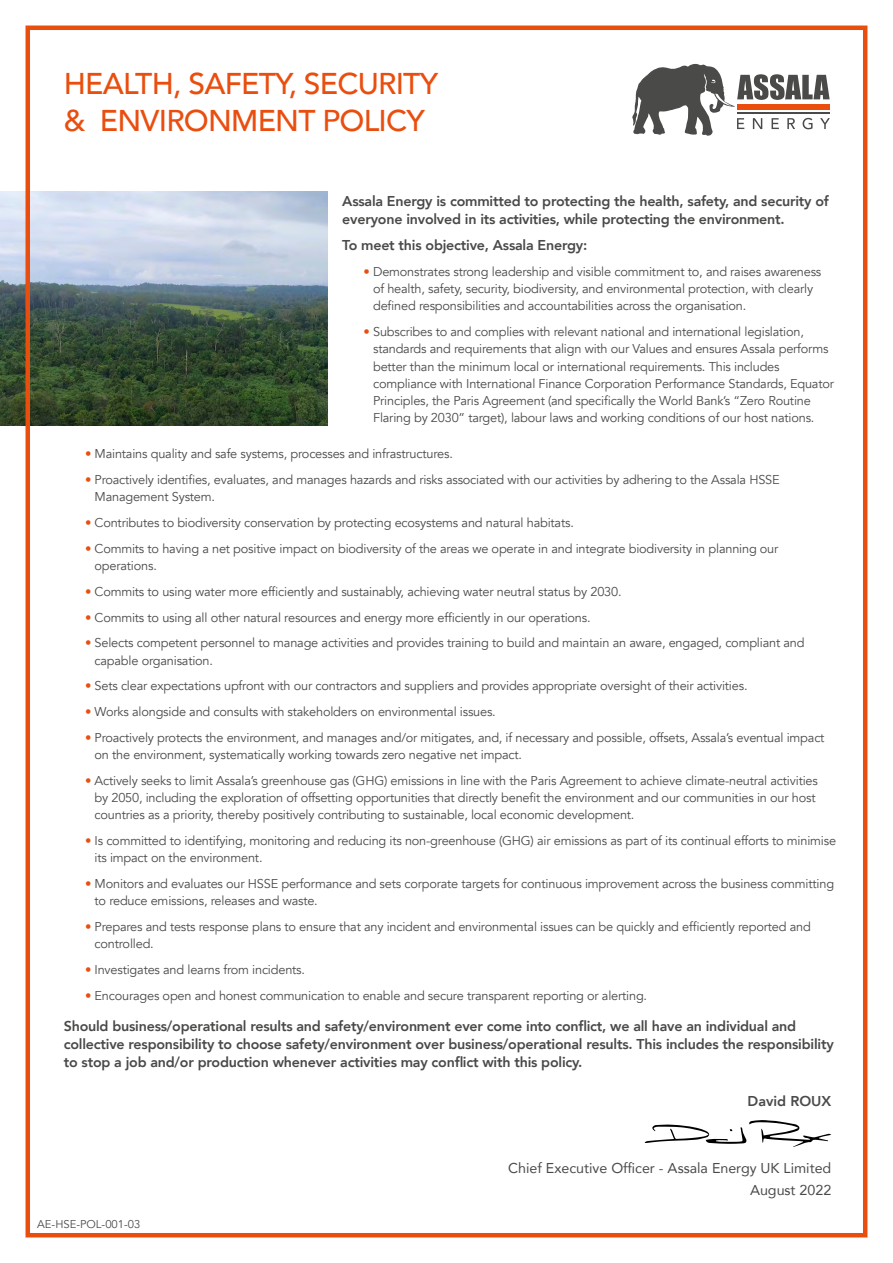
<style>
.page{position:relative;width:893px;height:1263px;background:#fff}
.page>*{position:absolute;margin:0;border:0;box-sizing:border-box;transform-origin:0 0}
.t1{font:500 30px/37.5px "Avenir";letter-spacing:-.025em;color:#e94e0f}
.t2{font:800 14.25px/18px "Avenir";letter-spacing:-.015em;color:#4a4a49}
.t3{font:14.25px/22.2px "Avenir";color:#4a4a49;text-align:right}
.t4{font:12.75px/17.2px "Avenir";letter-spacing:-.015em;color:#4a4a49}
.t5{font:11.25px "Avenir";color:#4a4a49}
.s1{color:#e94e0f}
</style>
<div class="page">
<svg style="left:632px;top:63px;width:198px;height:73px"></svg>
<img style="left:0;top:191px;width:327px;height:235px">
<svg style="left:645px;top:1120px;width:186px;height:27px"></svg>
<div style="left:26px;top:26px;width:841px;height:1211px;border:4px solid #e94e0f"></div>
<h1 class="t1" style="left:64px;top:63px;width:376px">HEALTH, SAFETY, SECURITY &amp; ENVIRONMENT POLICY</h1>
<p class="t2" style="left:342px;top:192px;width:488px">Assala Energy is committed to protecting the health, safety, and security of everyone involved in its activities, while protecting the environment.</p>
<p class="t2" style="left:342px;top:236px;width:246px">To meet this objective, Assala Energy:</p>
<p class="t4" style="left:373px;top:263px;width:450px;text-indent:-10px"><span class="s1">•</span> Demonstrates strong leadership and visible commitment to, and raises awareness of health, safety, security, biodiversity, and environmental protection, with clearly defined responsibilities and accountabilities across the organisation.</p>
<p class="t4" style="left:373px;top:323px;width:462px;text-indent:-10px"><span class="s1">•</span> Subscribes to and complies with relevant national and international legislation, standards and requirements that align with our Values and ensures Assala performs better than the minimum local or international requirements. This includes compliance with International Finance Corporation Performance Standards, Equator Principles, the Paris Agreement (and specifically the World Bank’s “Zero Routine Flaring by 2030” target), labour laws and working conditions of our host nations.</p>
<p class="t4" style="left:85px;top:445px;width:369px"><span class="s1">•</span> Maintains quality and safe systems, processes and infrastructures.</p>
<p class="t4" style="left:95px;top:471px;width:687px;text-indent:-10px"><span class="s1">•</span> Proactively identifies, evaluates, and manages hazards and risks associated with our activities by adhering to the Assala HSSE<br>Management System.</p>
<p class="t4" style="left:85px;top:514px;width:490px"><span class="s1">•</span> Contributes to biodiversity conservation by protecting ecosystems and natural habitats.</p>
<p class="t4" style="left:95px;top:540px;width:685px;text-indent:-10px"><span class="s1">•</span> Commits to having a net positive impact on biodiversity of the areas we operate in and integrate biodiversity in planning our operations.</p>
<p class="t4" style="left:85px;top:583px;width:538px"><span class="s1">•</span> Commits to using water more efficiently and sustainably, achieving water neutral status by 2030.</p>
<p class="t4" style="left:85px;top:609px;width:507px"><span class="s1">•</span> Commits to using all other natural resources and energy more efficiently in our operations.</p>
<p class="t4" style="left:95px;top:634px;width:711px;text-indent:-10px"><span class="s1">•</span> Selects competent personnel to manage activities and provides training to build and maintain an aware, engaged, compliant and capable organisation.</p>
<p class="t4" style="left:85px;top:677px;width:664px"><span class="s1">•</span> Sets clear expectations upfront with our contractors and suppliers and provides appropriate oversight of their activities.</p>
<p class="t4" style="left:85px;top:703px;width:412px"><span class="s1">•</span> Works alongside and consults with stakeholders on environmental issues.</p>
<p class="t4" style="left:95px;top:729px;width:731px;text-indent:-10px"><span class="s1">•</span> Proactively protects the environment, and manages and/or mitigates, and, if necessary and possible, offsets, Assala’s eventual impact on the environment, systematically working towards zero negative net impact.</p>
<p class="t4" style="left:95px;top:772px;width:725px;text-indent:-10px"><span class="s1">•</span> Actively seeks to limit Assala’s greenhouse gas (GHG) emissions in line with the Paris Agreement to achieve climate-neutral activities by 2050, including the exploration of offsetting opportunities that directly benefit the environment and our communities in our host countries as a priority, thereby positively contributing to sustainable, local economic development.</p>
<p class="t4" style="left:95px;top:832px;width:743px;text-indent:-10px"><span class="s1">•</span> Is committed to identifying, monitoring and reducing its non-greenhouse (GHG) air emissions as part of its continual efforts to minimise its impact on the environment.</p>
<p class="t4" style="left:95px;top:875px;width:741px;text-indent:-10px"><span class="s1">•</span> Monitors and evaluates our HSSE performance and sets corporate targets for continuous improvement across the business committing to reduce emissions, releases and waste.</p>
<p class="t4" style="left:95px;top:918px;width:718px;text-indent:-10px"><span class="s1">•</span> Prepares and tests response plans to ensure that any incident and environmental issues can be quickly and efficiently reported and controlled.</p>
<p class="t4" style="left:85px;top:961px;width:222px"><span class="s1">•</span> Investigates and learns from incidents.</p>
<p class="t4" style="left:85px;top:987px;width:564px"><span class="s1">•</span> Encourages open and honest communication to enable and secure transparent reporting or alerting.</p>
<p class="t2" style="left:64px;top:1017px;width:771px">Should business/operational results and safety/environment ever come into conflict, we all have an individual and collective responsibility to choose safety/environment over business/operational results. This includes the responsibility to stop a job and/or production whenever activities may conflict with this policy.</p>
<p class="t2" style="left:748px;top:1092px;width:85px">David ROUX</p>
<p class="t5" style="left:37px;top:1217px;width:105px">AE-HSE-POL-001-03</p>
<p class="t3" style="left:508px;top:1156px;width:325px">Chief Executive Officer - Assala Energy UK Limited<br>August 2022</p>
</div>
